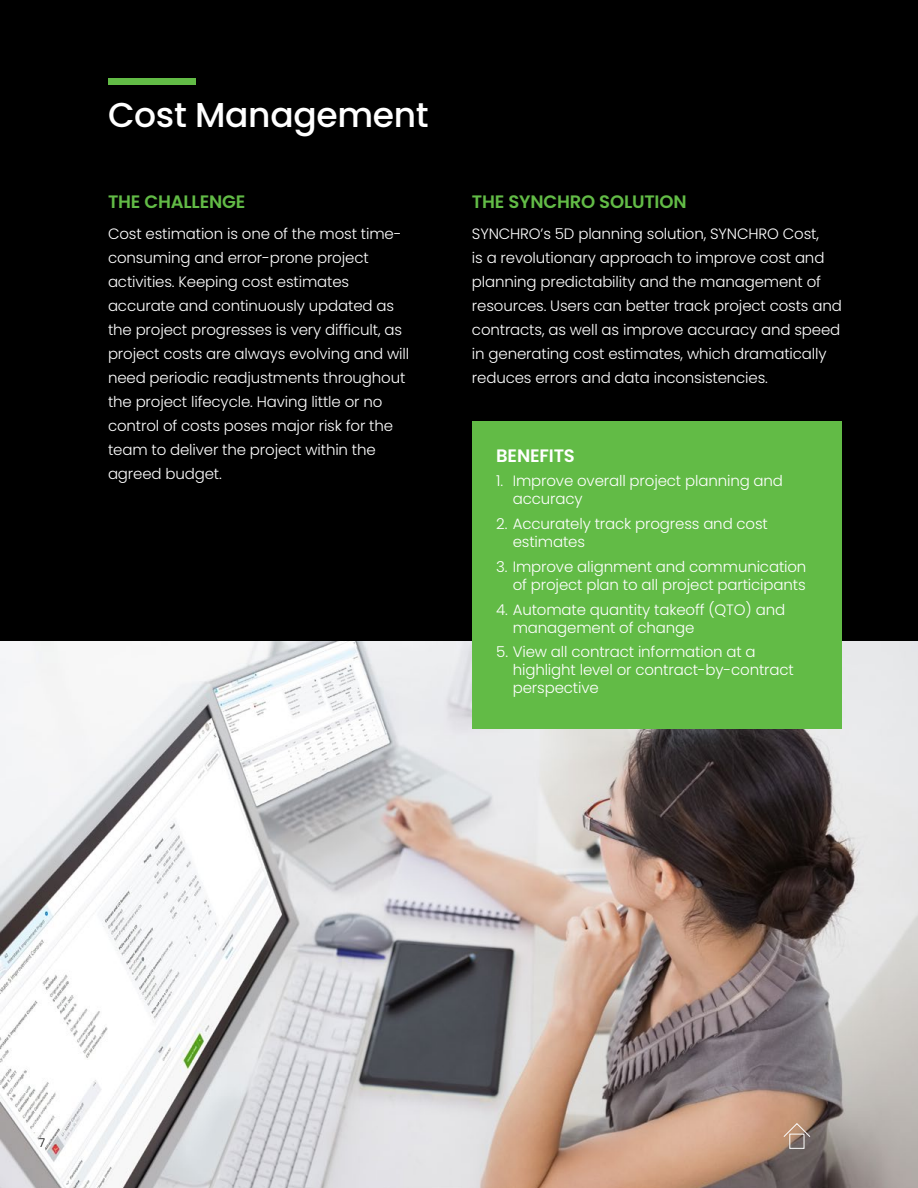
<style>
.page{position:relative;width:918px;height:1188px;background:#000}
.page>*{position:absolute;margin:0;border:0;box-sizing:border-box;transform-origin:0 0}
.t1{font:500 34.5px "Poppins";letter-spacing:-.01em;color:#fff}
.t2{font:600 18px "Poppins";letter-spacing:-.01em;color:#62bb46}
.t3{font:600 18px "Poppins";letter-spacing:-.01em;color:#fff}
.t4{font:300 15px/24px "Poppins";letter-spacing:-.01em;color:#fff}
.t5{font:300 12px "Poppins";color:#000}
</style>
<div class="page">
<img style="left:0;top:642px;width:918px;height:546px">
<div style="left:108px;top:78px;width:88px;height:7px;background:#62bb46"></div>
<div style="left:472px;top:421px;width:370px;height:307px;background:#62bb46"></div>
<div style="left:789px;top:1134px;width:16px;height:15px;border:1px solid #fdfdfd"></div>
<svg style="left:783px;top:1123px;width:28px;height:15px"></svg>
<h1 class="t1" style="left:108px;top:95px;width:322px">Cost Management</h1>
<p class="t2" style="left:108px;top:191px;width:139px">THE CHALLENGE</p>
<p class="t4" style="left:108px;top:221px;width:303px">Cost estimation is one of the most time&shy;consuming and error-prone project activities. Keeping cost estimates accurate and continuously updated as the project progresses is very difficult, as project costs are always evolving and will need periodic readjustments throughout the project lifecycle. Having little or no control of costs poses major risk for the team to deliver the project within the agreed budget.</p>
<p class="t2" style="left:472px;top:191px;width:216px">THE SYNCHRO SOLUTION</p>
<p class="t4" style="left:472px;top:221px;width:371px">SYNCHRO’s 5D planning solution, SYNCHRO Cost,<br>is a revolutionary approach to improve cost and planning predictability and the management of resources. Users can better track project costs and contracts, as well as improve accuracy and speed in generating cost estimates, which dramatically reduces errors and data inconsistencies.</p>
<p class="t3" style="left:496px;top:445px;width:80px">BENEFITS</p>
<p class="t4" style="left:513px;top:472px;width:272px;line-height:18px;text-indent:-16px">1. Improve overall project planning and accuracy</p>
<p class="t4" style="left:513px;top:515px;width:257px;line-height:18px;text-indent:-16px">2. Accurately track progress and cost estimates</p>
<p class="t4" style="left:496px;top:558px;width:312px;line-height:18px;text-align:right">3. Improve alignment and communication of project plan to all project participants</p>
<p class="t4" style="left:513px;top:601px;width:274px;line-height:18px;text-indent:-16px">4. Automate quantity takeoff (QTO) and management of change</p>
<p class="t4" style="left:513px;top:643px;width:283px;line-height:18px;text-indent:-16px">5. View all contract information at a highlight level or contract-by-contract perspective</p>
<p class="t5" style="left:39px;top:1135px;width:8px">7</p>
</div>
